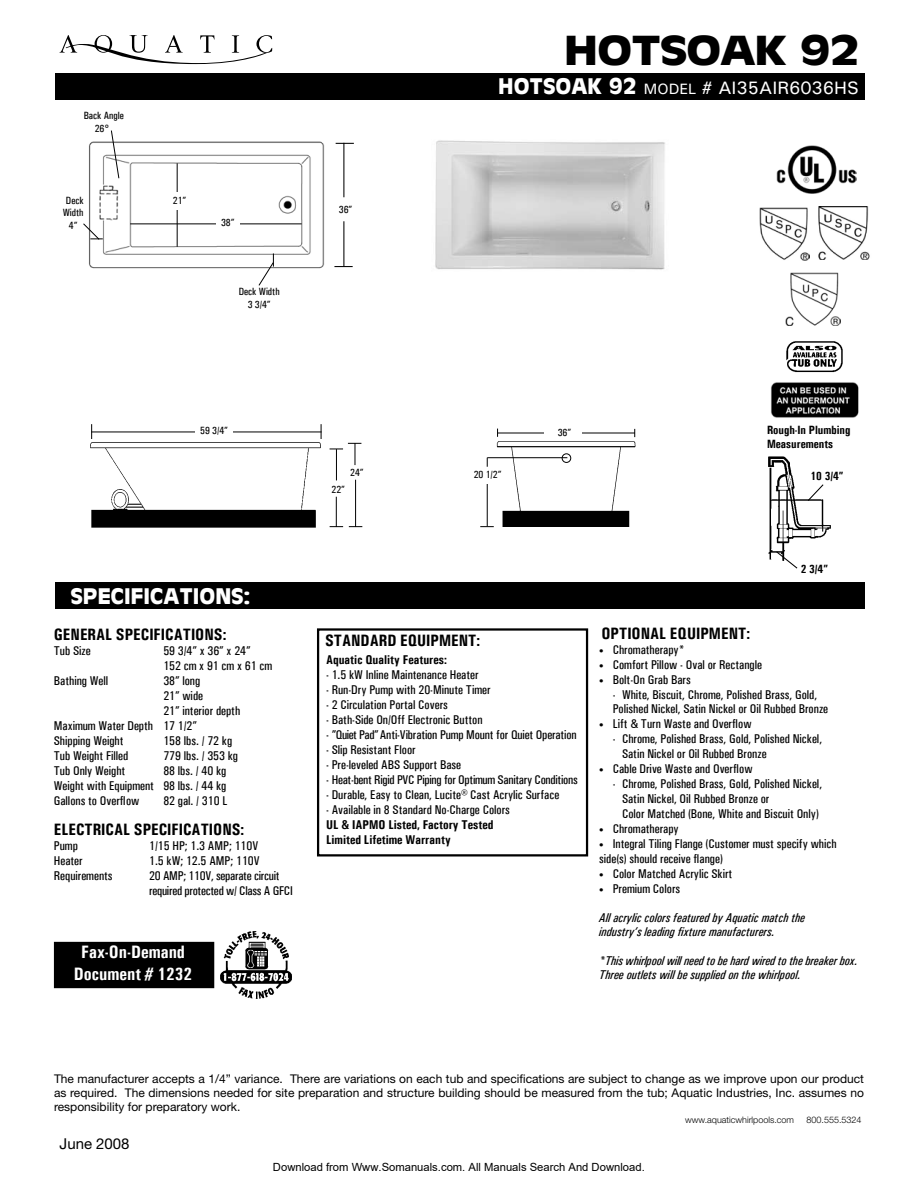
<style>
.page{position:relative;width:918px;height:1188px;background:#fff}
.page>*{position:absolute;margin:0;border:0;box-sizing:border-box;transform-origin:0 0}
.t1{font:700 39px "Antique Olive";color:#000;scale:1.2 1}
.t2{font:700 21px "Antique Olive";color:#fff}
.t3{font:700 18px/21.6px "Univers Condensed";color:#fff;text-align:center}
.t4{font:500 18px "Univers";color:#fff}
.t5{font:700 16.5px "Univers Condensed";color:#000}
.t6{font:15px "Helvetica Neue";color:#000}
.t7{font:500 condensed 12.75px/15px "Univers";color:#000}
.t8{font:italic 500 condensed 12.75px/14.5px "Univers";color:#000}
.t9{font:500 condensed 12.75px/15px "Univers";letter-spacing:-.02em;color:#000}
.t10{font:700 12.75px/15px "Univers Condensed";color:#000}
.t11{font:12px/14.4px "Helvetica Neue";color:#000;text-align:justify}
.t12{font:700 12px/14.4px "Univers Condensed";color:#000}
.t13{font:11.25px "Arial";color:#000}
.t14{font:500 condensed 10.5px/12.6px "Univers";color:#000;text-align:center}
.t15{font:300 9px "Helvetica Neue";color:#000}
.s1{font-family:"Antique Olive";font-weight:700;font-size:21px}
.s2{font-size:15px}
.s3{font-size:9px}
</style>
<div class="page">
<div style="left:55px;top:73px;width:810px;height:27px;background:#000"></div>
<div style="left:55px;top:582px;width:810px;height:27px;background:#000"></div>
<img style="left:777px;top:145px;width:79px;height:49px">
<img style="left:818px;top:207px;width:52px;height:53px">
<img style="left:759px;top:207px;width:50px;height:53px">
<img style="left:786px;top:272px;width:55px;height:54px">
<svg style="left:60px;top:35px;width:212px;height:29px"></svg>
<div style="left:317px;top:628px;width:271px;height:228px;border:2px solid #000"></div>
<img style="left:771px;top:382px;width:88px;height:36px">
<img style="left:89px;top:141px;width:236px;height:128px">
<svg style="left:336px;top:143px;width:18px;height:1px"></svg>
<hr style="left:343px;top:143px;width:1px;height:54px;background:#000">
<hr style="left:343px;top:221px;width:1px;height:46px;background:#000">
<svg style="left:334px;top:266px;width:19px;height:1px"></svg>
<svg style="left:258px;top:254px;width:16px;height:32px"></svg>
<svg style="left:83px;top:223px;width:20px;height:17px"></svg>
<hr style="left:130px;top:224px;width:172px;height:1px;background:#000">
<div style="left:216px;top:219px;width:23px;height:9px;background:#fff"></div>
<hr style="left:177px;top:163px;width:1px;height:84px;background:#000">
<div style="left:163px;top:192px;width:29px;height:18px;background:#fff"></div>
<img style="left:495px;top:441px;width:141px;height:86px">
<hr style="left:498px;top:433px;width:137px;height:1px;background:#000">
<div style="left:545px;top:427px;width:37px;height:13px;background:#fff"></div>
<svg style="left:480px;top:526px;width:14px;height:1px"></svg>
<hr style="left:487px;top:458px;width:1px;height:68px;background:#000">
<svg style="left:91px;top:424px;width:1px;height:14px"></svg>
<svg style="left:321px;top:424px;width:1px;height:14px"></svg>
<hr style="left:91px;top:432px;width:231px;height:1px;background:#000">
<hr style="left:355px;top:480px;width:1px;height:47px;background:#000">
<hr style="left:336px;top:497px;width:1px;height:30px;background:#000">
<hr style="left:336px;top:449px;width:1px;height:31px;background:#000">
<div style="left:195px;top:427px;width:38px;height:10px;background:#fff"></div>
<div style="left:478px;top:467px;width:17px;height:16px;background:#fff"></div>
<svg style="left:330px;top:526px;width:13px;height:1px"></svg>
<svg style="left:349px;top:526px;width:13px;height:1px"></svg>
<svg style="left:330px;top:443px;width:31px;height:22px"></svg>
<img style="left:90px;top:438px;width:232px;height:90px">
<svg style="left:562px;top:454px;width:9px;height:8px"></svg>
<div style="left:562px;top:453px;width:9px;height:10px;border:1px solid #000;border-radius:50%"></div>
<hr style="left:487px;top:457px;width:80px;height:1px;background:#000">
<img style="left:435px;top:140px;width:230px;height:130px">
<img style="left:786px;top:341px;width:57px;height:32px">
<div style="left:54px;top:942px;width:160px;height:46px;background:#000"></div>
<img style="left:220px;top:932px;width:72px;height:66px">
<svg style="left:111px;top:130px;width:9px;height:49px"></svg>
<svg style="left:787px;top:561px;width:11px;height:8px"></svg>
<img style="left:768px;top:456px;width:63px;height:105px">
<svg style="left:807px;top:483px;width:18px;height:19px"></svg>
<h1 class="t1" style="left:564px;top:24px;width:55px">HOTSOA</h1>
<h1 class="t1" style="left:754px;top:24px;width:90px">K 92</h1>
<p class="t14" style="left:84px;top:109px;width:42px">Back Angle<br>26°</p>
<p class="t14" style="left:63px;top:194px;width:23px">Deck<br>Width<br>4”</p>
<p class="t14" style="left:339px;top:203px;width:15px">36”</p>
<p class="t14" style="left:173px;top:194px;width:15px">21”</p>
<p class="t14" style="left:221px;top:216px;width:15px">38”</p>
<p class="t14" style="left:239px;top:285px;width:42px">Deck Width<br>3 3/4”</p>
<p class="t14" style="left:200px;top:424px;width:29px">59 3/4”</p>
<h2 class="t2" style="left:71px;top:582px;width:182px">SPECIFICATIONS:</h2>
<p class="t14" style="left:350px;top:466px;width:15px">24”</p>
<p class="t14" style="left:332px;top:483px;width:15px">22”</p>
<h2 class="t2" style="left:498px;top:73px;width:32px">HOTSOA</h2>
<h3 class="t4" style="left:587px;top:77px;width:273px"><span class="s1">K 92</span> <span class="s2">Model</span> # AI35AIR6036HS</h3>
<p class="t14" style="left:474px;top:468px;width:29px">20 1/2”</p>
<p class="t14" style="left:558px;top:426px;width:15px">36”</p>
<p class="t12" style="left:767px;top:423px;width:85px">Rough-In Plumbing<br>Measurements</p>
<p class="t12" style="left:811px;top:469px;width:34px">10 3/4”</p>
<p class="t12" style="left:801px;top:562px;width:29px">2 3/4”</p>
<p class="t5" style="left:54px;top:624px;width:174px">General Specifications:</p>
<p class="t7" style="left:54px;top:643px;width:38px">Tub Size</p>
<p class="t7" style="left:163px;top:643px;width:110px">59 3/4” x 36” x 24”<br>152 cm x 91 cm x 61 cm</p>
<p class="t7" style="left:54px;top:673px;width:56px">Bathing Well</p>
<p class="t7" style="left:163px;top:673px;width:38px">38” long</p>
<p class="t7" style="left:163px;top:688px;width:41px">21” wide</p>
<p class="t7" style="left:163px;top:703px;width:78px">21” interior depth</p>
<p class="t7" style="left:54px;top:718px;width:145px">Maximum Water Depth 17 1/2”</p>
<p class="t7" style="left:54px;top:733px;width:71px">Shipping Weight</p>
<p class="t7" style="left:163px;top:733px;width:70px">158 lbs. / 72 kg</p>
<p class="t7" style="left:54px;top:748px;width:76px">Tub Weight Filled</p>
<p class="t7" style="left:163px;top:748px;width:76px">779 lbs. / 353 kg</p>
<p class="t7" style="left:54px;top:763px;width:73px">Tub Only Weight</p>
<p class="t7" style="left:54px;top:763px;width:174px;text-align:justify;text-indent:109px">88 lbs. / 40 kg Weight with Equipment 98 lbs. / 44 kg Gallons to Overflow</p>
<p class="t7" style="left:163px;top:793px;width:65px">82 gal. / 310 L</p>
<p class="t5" style="left:54px;top:819px;width:192px">Electrical Specifications:</p>
<p class="t7" style="left:54px;top:838px;width:25px">Pump</p>
<p class="t7" style="left:149px;top:838px;width:111px">1/15 HP; 1.3 AMP; 110V</p>
<p class="t7" style="left:54px;top:853px;width:30px">Heater</p>
<p class="t7" style="left:149px;top:853px;width:112px">1.5 kW; 12.5 AMP; 110V</p>
<p class="t7" style="left:54px;top:868px;width:60px">Requirements</p>
<p class="t9" style="left:149px;top:868px;width:145px">20 AMP; 110V, separate circuit required protected w/ Class A GFCI</p>
<h3 class="t3" style="left:74px;top:941px;width:120px">Fax-On-Demand<br>Document # 1232</h3>
<p class="t5" style="left:325px;top:630px;width:157px">Standard equipment:</p>
<p class="t10" style="left:326px;top:652px;width:122px">Aquatic Quality Features:</p>
<p class="t7" style="left:326px;top:667px;width:154px">- 1.5 kW Inline Maintenance Heater</p>
<p class="t7" style="left:326px;top:682px;width:166px">- Run-Dry Pump with 20-Minute Timer</p>
<p class="t7" style="left:326px;top:697px;width:123px">- 2 Circulation Portal Covers</p>
<p class="t7" style="left:326px;top:712px;width:158px">- Bath-side On/Off Electronic Button</p>
<p class="t7" style="left:326px;top:727px;width:252px">- ”Quiet Pad”anti-vibration pump mount for quiet operation</p>
<p class="t7" style="left:326px;top:742px;width:91px">- Slip Resistant Floor</p>
<p class="t7" style="left:326px;top:757px;width:137px">- Pre-leveled ABS Support Base</p>
<p class="t9" style="left:326px;top:772px;width:253px">- Heat-bent rigid PVC piping for optimum sanitary conditions</p>
<p class="t7" style="left:326px;top:787px;width:235px">- Durable, easy to clean, Lucite® Cast Acrylic Surface</p>
<p class="t7" style="left:326px;top:802px;width:185px">- available in 8 Standard No-Charge Colors</p>
<p class="t10" style="left:326px;top:817px;width:34px">UL &amp; IAPMO</p>
<p class="t10" style="left:326px;top:817px;width:169px;text-indent:62px">Listed, Factory Tested<br>Limited Lifetime Warranty</p>
<p class="t5" style="left:602px;top:624px;width:150px">optional equipment:</p>
<p class="t7" style="left:599px;top:643px;width:87px"><span class="s3">•</span> Chromatherapy*</p>
<p class="t7" style="left:599px;top:658px;width:164px"><span class="s3">•</span> Comfort Pillow - Oval or Rectangle</p>
<p class="t7" style="left:599px;top:673px;width:93px"><span class="s3">•</span> Bolt-On Grab Bars</p>
<p class="t7" style="left:613px;top:687px;width:217px;line-height:14.5px">- White, Biscuit, Chrome, Polished Brass, Gold,<br>Polished Nickel, Satin Nickel or Oil Rubbed Bronze</p>
<p class="t7" style="left:599px;top:717px;width:154px"><span class="s3">•</span> Lift &amp; Turn Waste and Overflow</p>
<p class="t7" style="left:622px;top:732px;width:202px;text-indent:-9px">- Chrome, Polished Brass, Gold, Polished Nickel,<br>Satin Nickel or Oil Rubbed Bronze</p>
<p class="t7" style="left:599px;top:762px;width:155px"><span class="s3">•</span> Cable Drive Waste and Overflow</p>
<p class="t7" style="left:622px;top:777px;width:202px;text-indent:-9px">- Chrome, Polished Brass, Gold, Polished Nickel,<br>Satin Nickel, Oil Rubbed Bronze or<br>Color Matched (Bone, White and Biscuit only)</p>
<p class="t7" style="left:599px;top:822px;width:81px"><span class="s3">•</span> Chromatherapy</p>
<p class="t7" style="left:599px;top:837px;width:239px"><span class="s3">•</span> Integral Tiling Flange (Customer must specify which side(s) should receive flange)</p>
<p class="t7" style="left:599px;top:866px;width:135px"><span class="s3">•</span> Color Matched Acrylic Skirt</p>
<p class="t7" style="left:599px;top:881px;width:82px"><span class="s3">•</span> Premium colors</p>
<p class="t8" style="left:599px;top:910px;width:207px">All acrylic colors featured by Aquatic match the industry’s leading fixture manufacturers.</p>
<p class="t8" style="left:599px;top:953px;width:260px">*This whirlpool will need to be hard wired to the breaker box.<br>Three outlets will be supplied on the whirlpool.</p>
<p class="t11" style="left:54px;top:1071px;width:812px">The manufacturer accepts a 1/4” variance. There are variations on each tub and specifications are subject to change as we improve upon our product as required. The dimensions needed for site preparation and structure building should be measured from the tub; Aquatic Industries, Inc. assumes no responsibility for preparatory work.</p>
<p class="t15" style="left:685px;top:1114px;width:110px">www.aquaticwhirlpools.com</p>
<p class="t15" style="left:807px;top:1114px;width:57px">800.555.5324</p>
<p class="t6" style="left:60px;top:1134px;width:72px">June 2008</p>
<p class="t13" style="left:273px;top:1160px;width:373px">Download from Www.Somanuals.com. All Manuals Search And Download.</p>
</div>
